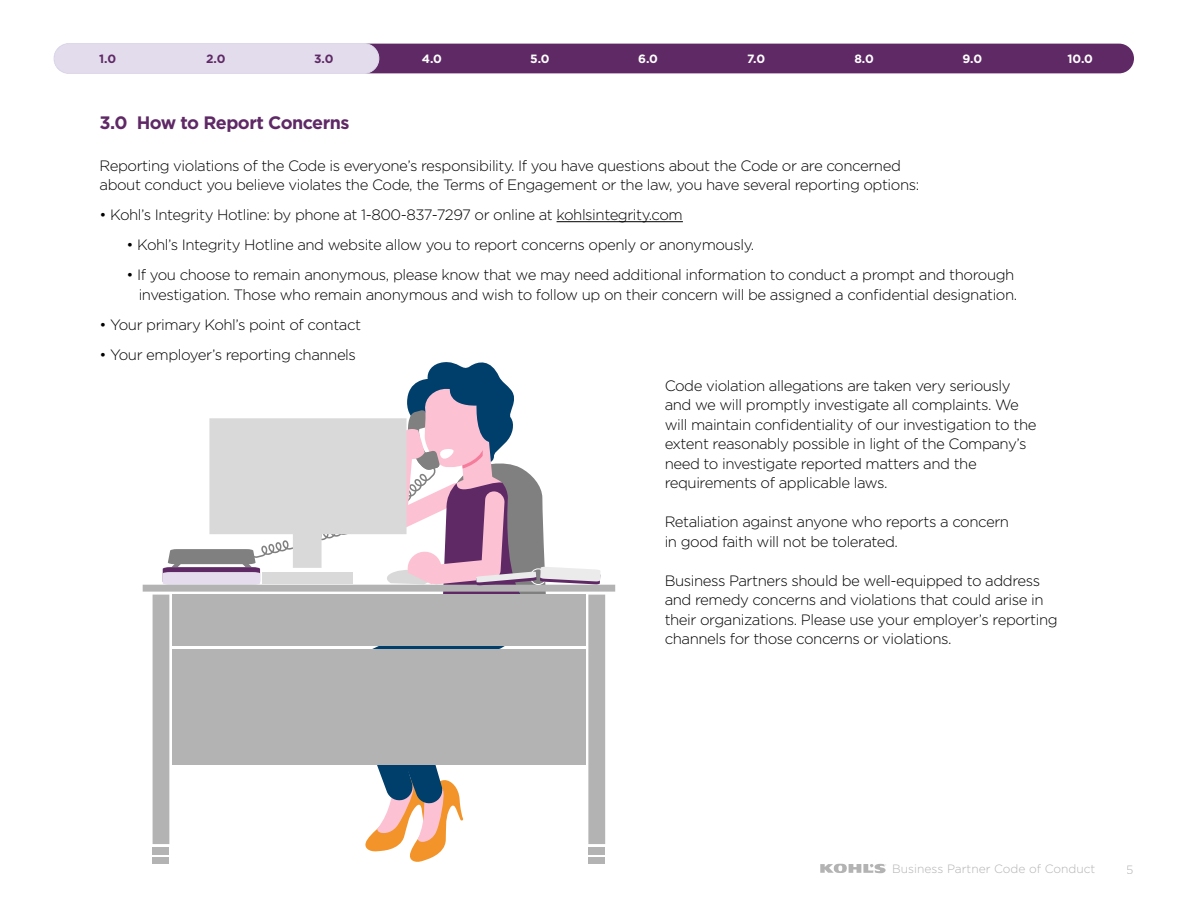
<style>
.page{position:relative;width:1188px;height:918px;background:#fff}
.page>*{position:absolute;margin:0;border:0;box-sizing:border-box;transform-origin:0 0}
.t1{font:700 18px "Gotham";letter-spacing:-.03em;color:#5f2966}
.t2{font:300 15px/19.5px "Gotham";letter-spacing:-.03em;color:#000}
.t3{font:300 12px "Gotham";color:#b3b3b3}
.t4{font:700 12px "Gotham";color:#fff}
.t5{font:700 12px "Gotham";color:#5f2966}
</style>
<div class="page">
<svg style="left:820px;top:864px;width:66px;height:9px"></svg>
<hr style="left:557px;top:221px;width:126px;height:1px;background:#000">
<svg style="left:143px;top:362px;width:472px;height:502px"></svg>
<div style="left:54px;top:44px;width:1080px;height:29px;background:#5f2966;border-radius:15px"></div>
<div style="left:54px;top:44px;width:325px;height:29px;background:#e2dcec;border-radius:15px"></div>
<div style="left:54px;top:43px;width:325px;height:31px;border:1px solid #e1dcee;border-radius:15px"></div>
<p class="t5" style="left:99px;top:51px;width:19px">1.0</p>
<p class="t5" style="left:206px;top:51px;width:21px">2.0</p>
<p class="t5" style="left:314px;top:51px;width:21px">3.0</p>
<p class="t4" style="left:422px;top:51px;width:22px">4.0</p>
<p class="t4" style="left:530px;top:51px;width:21px">5.0</p>
<p class="t4" style="left:638px;top:51px;width:21px">6.0</p>
<p class="t4" style="left:747px;top:51px;width:20px">7.0</p>
<p class="t4" style="left:854px;top:51px;width:21px">8.0</p>
<p class="t4" style="left:962px;top:51px;width:21px">9.0</p>
<p class="t4" style="left:1068px;top:51px;width:27px">10.0</p>
<p class="t1" style="left:100px;top:110px;width:251px">3.0 How to Report Concerns</p>
<p class="t2" style="left:100px;top:155px;width:821px">Reporting violations of the Code is everyone’s responsibility. If you have questions about the Code or are concerned about conduct you believe violates the Code, the Terms of Engagement or the law, you have several reporting options:</p>
<p class="t2" style="left:100px;top:205px;width:585px">• Kohl’s Integrity Hotline: by phone at 1-800-837-7297 or online at kohlsintegrity.com</p>
<p class="t2" style="left:127px;top:235px;width:629px">• Kohl’s Integrity Hotline and website allow you to report concerns openly or anonymously.</p>
<p class="t2" style="left:127px;top:265px;width:892px;text-align:right">• If you choose to remain anonymous, please know that we may need additional information to conduct a prompt and thorough investigation. Those who remain anonymous and wish to follow up on their concern will be assigned a confidential designation.</p>
<p class="t2" style="left:100px;top:314px;width:263px">• Your primary Kohl’s point of contact</p>
<p class="t2" style="left:100px;top:344px;width:258px">• Your employer’s reporting channels</p>
<p class="t2" style="left:665px;top:375px;width:373px">Code violation allegations are taken very seriously and we will promptly investigate all complaints. We will maintain confidentiality of our investigation to the extent reasonably possible in light of the Company’s need to investigate reported matters and the requirements of applicable laws.</p>
<p class="t2" style="left:665px;top:512px;width:346px">Retaliation against anyone who reports a concern in good faith will not be tolerated.</p>
<p class="t2" style="left:665px;top:570px;width:394px">Business Partners should be well-equipped to address and remedy concerns and violations that could arise in their organizations. Please use your employer’s reporting channels for those concerns or violations.</p>
<p class="t3" style="left:892px;top:861px;width:205px">Business Partner Code of Conduct</p>
<p class="t3" style="left:1127px;top:862px;width:9px">5</p>
</div>
